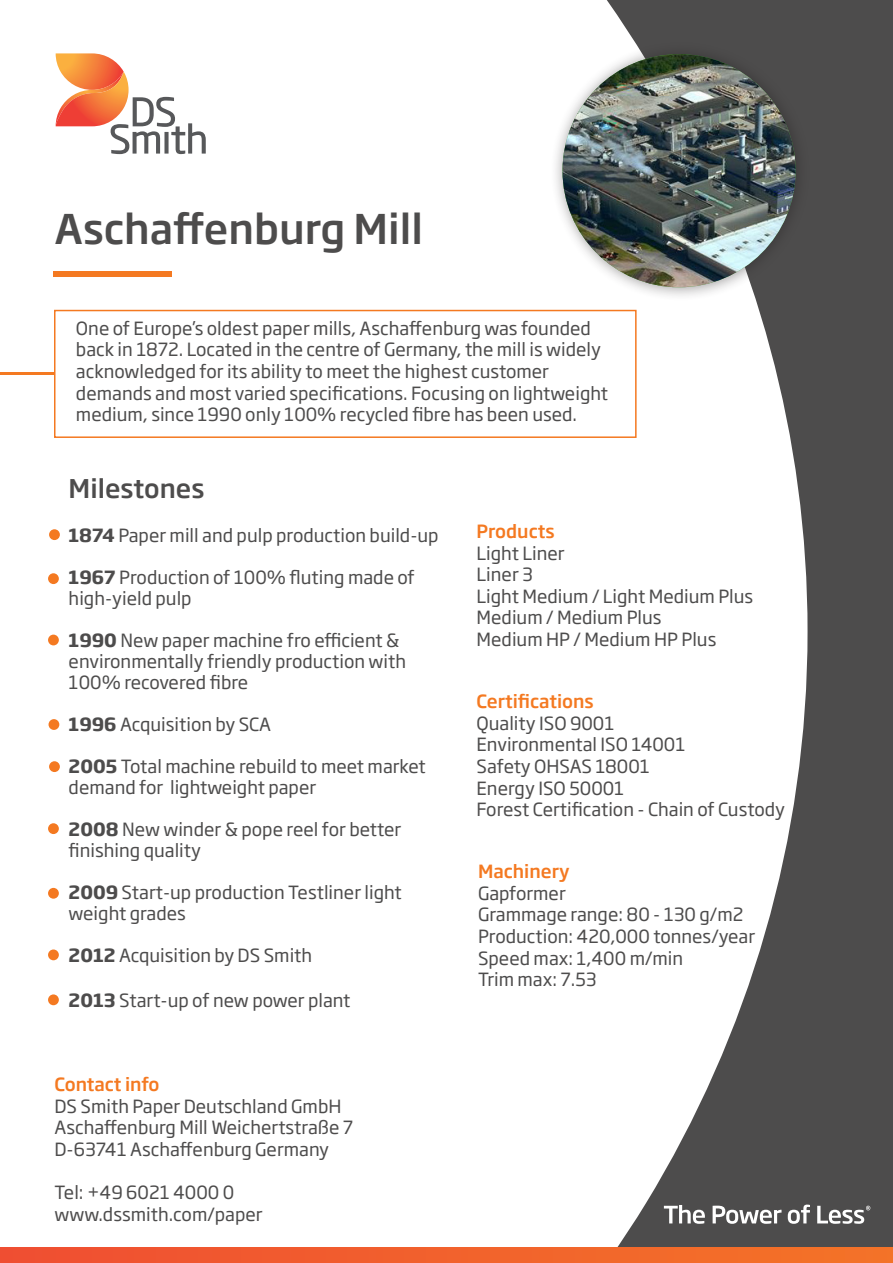
<style>
.page{position:relative;width:893px;height:1263px;background:#4d4c4c}
.page>*{position:absolute;margin:0;border:0;box-sizing:border-box;transform-origin:0 0}
.t1{font:500 40.5px "Soho Gothic Pro";color:#4d4c4c}
.t2{font:500 25.5px "Soho Gothic Pro";color:#4d4c4c}
.t3{font:18px/21.6px "Soho Gothic Pro";color:#4d4c4c}
.t4{font:500 18px "Soho Gothic Pro";color:#f47921}
.s1{font-weight:700}
</style>
<div class="page">
<div style="left:0;top:0;width:807px;height:1247px;background:#fff"></div>
<hr style="left:0;top:372px;width:87px;height:2px;background:#f47921">
<div style="left:54px;top:310px;width:583px;height:128px;background:#fff;border:2px solid #f47921"></div>
<div style="left:550px;top:42px;width:260px;height:260px;background:#231f20;opacity:.45"></div>
<img style="left:562px;top:54px;width:234px;height:233px;border-radius:117px">
<div style="left:49px;top:529px;width:11px;height:11px;background:#f47921;border-radius:50%"></div>
<div style="left:53px;top:271px;width:119px;height:6px;background:#f47921"></div>
<div style="left:48px;top:573px;width:11px;height:11px;background:#f47921;border-radius:50%"></div>
<div style="left:48px;top:635px;width:11px;height:10px;background:#f47921;border-radius:50%"></div>
<div style="left:49px;top:719px;width:10px;height:11px;background:#f47921;border-radius:50%"></div>
<div style="left:49px;top:761px;width:11px;height:11px;background:#f47921;border-radius:50%"></div>
<div style="left:48px;top:823px;width:11px;height:11px;background:#f47921;border-radius:50%"></div>
<div style="left:48px;top:888px;width:11px;height:11px;background:#f47921;border-radius:50%"></div>
<div style="left:48px;top:949px;width:11px;height:11px;background:#f47921;border-radius:50%"></div>
<div style="left:48px;top:994px;width:11px;height:11px;background:#f47921;border-radius:50%"></div>
<div style="left:0;top:1247px;width:893px;height:16px;background:linear-gradient(to right,#ef4e32,#f47327)"></div>
<svg style="left:56px;top:53px;width:150px;height:101px;background:#eac8b8"></svg>
<svg style="left:664px;top:1205px;width:41px;height:19px"></svg>
<svg style="left:713px;top:1206px;width:68px;height:18px"></svg>
<svg style="left:788px;top:1204px;width:22px;height:20px"></svg>
<svg style="left:817px;top:1206px;width:53px;height:18px"></svg>
<p class="t1" style="left:54px;top:197px;width:370px">Aschaffenburg Mill</p>
<p class="t3" style="left:76px;top:316px;width:534px">One of Europe’s oldest paper mills, Aschaffenburg was founded back in 1872. Located in the centre of Germany, the mill is widely acknowledged for its ability to meet the highest customer demands and most varied specifications. Focusing on lightweight medium, since 1990 only 100% recycled fibre has been used.</p>
<p class="t2" style="left:69px;top:468px;width:137px">Milestones</p>
<p class="t3" style="left:69px;top:524px;width:371px"><span class="s1">1874</span> Paper mill and pulp production build-up</p>
<p class="t3" style="left:69px;top:566px;width:348px;line-height:21px"><span class="s1">1967</span> Production of 100% fluting made of high-yield pulp</p>
<p class="t3" style="left:69px;top:629px;width:339px;line-height:21px"><span class="s1">1990</span> New paper machine fro efficient &amp; environmentally friendly production with<br>100% recovered fibre</p>
<p class="t3" style="left:69px;top:713px;width:204px"><span class="s1">1996</span> Acquisition by SCA</p>
<p class="t3" style="left:69px;top:755px;width:359px;line-height:21px"><span class="s1">2005</span> Total machine rebuild to meet market demand for lightweight paper</p>
<p class="t3" style="left:69px;top:818px;width:334px;line-height:21px"><span class="s1">2008</span> New winder &amp; pope reel for better finishing quality</p>
<p class="t3" style="left:69px;top:881px;width:335px;line-height:21px"><span class="s1">2009</span> Start-up production Testliner light weight grades</p>
<p class="t3" style="left:69px;top:944px;width:245px"><span class="s1">2012</span> Acquisition by DS Smith</p>
<p class="t3" style="left:69px;top:989px;width:283px"><span class="s1">2013</span> Start-up of new power plant</p>
<p class="t4" style="left:54px;top:1070px;width:107px">Contact info</p>
<p class="t3" style="left:54px;top:1094px;width:289px">DS Smith Paper Deutschland GmbH</p>
<p class="t3" style="left:54px;top:1116px;width:300px">Aschaffenburg Mill Weichertstraße 7<br>D-63741 Aschaffenburg Germany</p>
<p class="t3" style="left:54px;top:1181px;width:181px">Tel: +49 6021 4000 0</p>
<p class="t3" style="left:54px;top:1202px;width:210px">www.dssmith.com/paper</p>
<p class="t4" style="left:477px;top:517px;width:80px">Products</p>
<p class="t3" style="left:477px;top:541px;width:90px">Light Liner</p>
<p class="t3" style="left:477px;top:563px;width:58px">Liner 3</p>
<p class="t3" style="left:477px;top:584px;width:278px">Light Medium / Light Medium Plus</p>
<p class="t3" style="left:477px;top:606px;width:187px">Medium / Medium Plus</p>
<p class="t3" style="left:477px;top:627px;width:241px">Medium HP / Medium HP Plus</p>
<p class="t4" style="left:477px;top:687px;width:119px">Certifications</p>
<p class="t3" style="left:477px;top:711px;width:210px">Quality ISO 9001<br>Environmental ISO 14001<br>Safety OHSAS 18001<br>Energy ISO 50001</p>
<p class="t3" style="left:477px;top:798px;width:310px">Forest Certification - Chain of Custody</p>
<p class="t4" style="left:478px;top:857px;width:93px">Machinery</p>
<p class="t3" style="left:478px;top:881px;width:267px">Gapformer<br>Grammage range: 80 - 130 g/m2</p>
<p class="t3" style="left:478px;top:925px;width:279px">Production: 420,000 tonnes/year<br>Speed max: 1,400 m/min<br>Trim max: 7.53</p>
</div>
